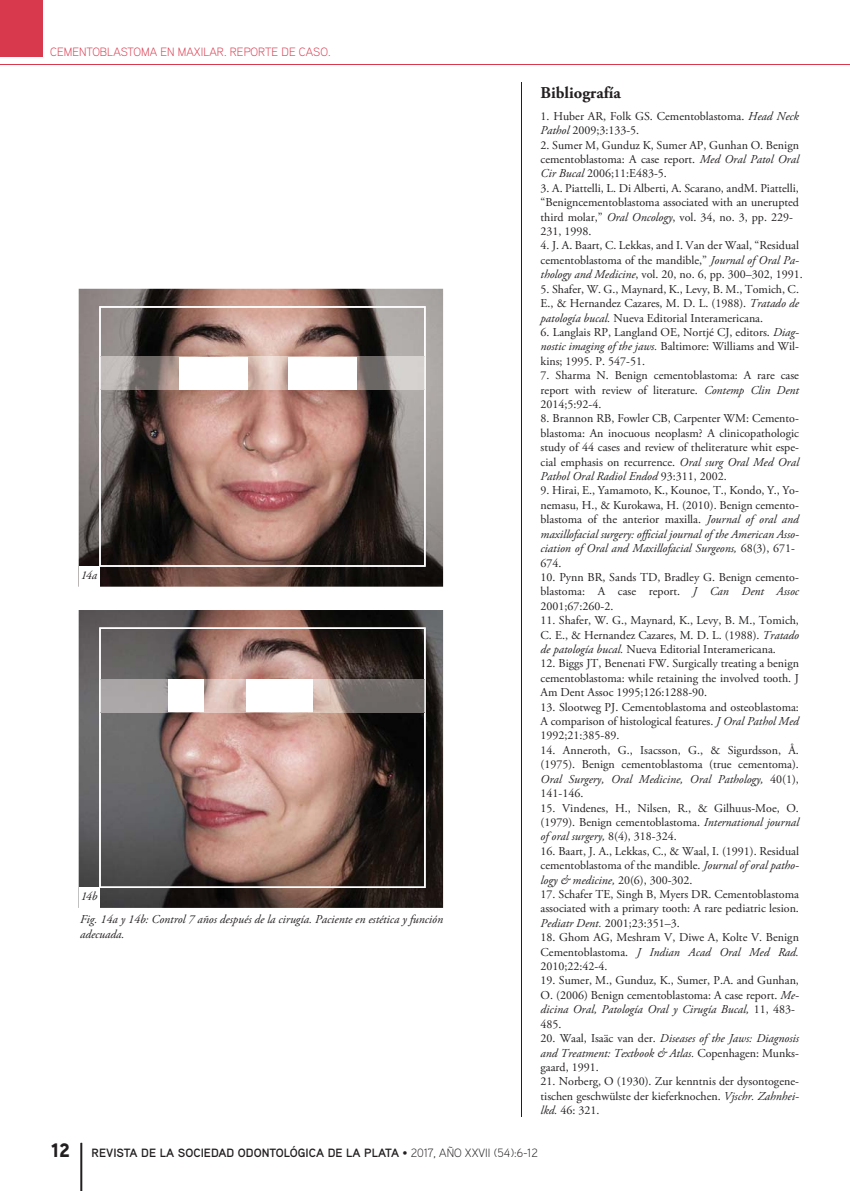
<style>
.page{position:relative;width:850px;height:1191px;background:#fff}
.page>*{position:absolute;margin:0;border:0;box-sizing:border-box;transform-origin:0 0}
.t1{font:700 16.5px "Adobe Garamond Pro";color:#231f20}
.t2{font:12px/14.4px "Adobe Garamond Pro";color:#231f20;text-align:justify}
.t3{font:italic 12px/14.4px "Adobe Garamond Pro";color:#231f20}
.t4{font:700 12px "Aaux Pro";color:#231f20}
.t5{font:300 12px "Aaux Pro";color:#d8394d}
.s1{font-style:italic}
.s2{font-style:normal}
.s3{font-weight:900;font-size:19.5px}
.s4{font-weight:300}
</style>
<div class="page">
<hr style="left:0;top:64px;width:850px;height:1px;background:#d8394d">
<div style="left:0;top:0;width:42px;height:56px;background:#d8394d"></div>
<svg style="left:81px;top:1142px;width:1px;height:48px"></svg>
<img style="left:79px;top:289px;width:364px;height:297px">
<div style="left:79px;top:566px;width:21px;height:20px;background:#fff"></div>
<svg style="left:99px;top:306px;width:327px;height:260px"></svg>
<img style="left:101px;top:356px;width:323px;height:33px">
<hr style="left:424px;top:356px;width:1px;height:33px;background:#fff">
<hr style="left:100px;top:356px;width:1px;height:33px;background:#fff">
<img style="left:79px;top:610px;width:364px;height:297px">
<div style="left:79px;top:887px;width:21px;height:20px;background:#fff"></div>
<svg style="left:99px;top:627px;width:327px;height:260px"></svg>
<img style="left:101px;top:679px;width:323px;height:33px">
<hr style="left:424px;top:679px;width:1px;height:33px;background:#fff">
<hr style="left:100px;top:679px;width:1px;height:33px;background:#fff">
<hr style="left:521px;top:82px;width:1px;height:1034px;background:#231f20">
<div style="left:179px;top:356px;width:69px;height:33px;background:#fff"></div>
<div style="left:289px;top:356px;width:68px;height:33px;background:#fff"></div>
<div style="left:169px;top:679px;width:35px;height:33px;background:#fff"></div>
<div style="left:246px;top:679px;width:66px;height:33px;background:#fff"></div>
<p class="t5" style="left:50px;top:45px;width:282px">CEMENTOBLASTOMA EN MAXILAR. REPORTE DE CASO.</p>
<p class="t3" style="left:81px;top:569px;width:18px">14a</p>
<p class="t3" style="left:81px;top:890px;width:18px">14b</p>
<p class="t3" style="left:80px;top:912px;width:364px;line-height:15px">Fig. 14a y 14b: Control 7 años después de la cirugía. Paciente en estética y función adecuada.</p>
<p class="t1" style="left:541px;top:87px;width:82px">Bibliografía</p>
<p class="t2" style="left:541px;top:108px;width:260px">1. Huber AR, Folk GS. Cementoblastoma. <span class="s1">Head Neck<br>Pathol</span> 2009;3:133-5.</p>
<p class="t2" style="left:541px;top:137px;width:260px">2. Sumer M, Gunduz K, Sumer AP, Gunhan O. Benign cementoblastoma: A case report. <span class="s1">Med Oral Patol Oral Cir Bucal</span> 2006;11:E483-5.</p>
<p class="t2" style="left:541px;top:180px;width:260px;text-align:left">3. A. Piattelli, L. Di Alberti, A. Scarano, andM. Piattelli, “Benigncementoblastoma associated with an unerupted third molar,” <span class="s1">Oral Oncology</span>, vol. 34, no. 3, pp. 229- 231, 1998.</p>
<p class="t2" style="left:541px;top:238px;width:264px;text-align:left">4. J. A. Baart, C. Lekkas, and I. Van der Waal, “Residual cementoblastoma of the mandible,” <span class="s1">Journal of Oral Pa&shy;thology and Medicine</span>, vol. 20, no. 6, pp. 300–302, 1991.</p>
<p class="t2" style="left:541px;top:281px;width:260px">5. Shafer, W. G., Maynard, K., Levy, B. M., Tomich, C.<br>E., &amp; Hernandez Cazares, M. D. L. (1988). <span class="s1">Tratado de patología bucal.</span> Nueva Editorial Interamericana.</p>
<p class="t2" style="left:541px;top:324px;width:260px">6. Langlais RP, Langland OE, Nortjé CJ, editors. <span class="s1">Diag&shy;nostic imaging of the jaws.</span> Baltimore: Williams and Wil&shy;kins; 1995. P. 547-51.</p>
<p class="t2" style="left:541px;top:368px;width:260px">7. Sharma N. Benign cementoblastoma: A rare case report with review of literature. <span class="s1">Contemp Clin Dent </span>2014;5:92-4.</p>
<p class="t2" style="left:541px;top:411px;width:260px">8. Brannon RB, Fowler CB, Carpenter WM: Cemento&shy;blastoma: An inocuous neoplasm? A clinicopathologic study of 44 cases and review of theliterature whit espe&shy;cial emphasis on recurrence. <span class="s1">Oral surg Oral Med Oral Pathol Oral Radiol Endod</span> 93:311, 2002.</p>
<p class="t2" style="left:541px;top:483px;width:260px;text-align:left">9. Hirai, E., Yamamoto, K., Kounoe, T., Kondo, Y., Yo&shy;nemasu, H., &amp; Kurokawa, H. (2010). Benign cemento&shy;blastoma of the anterior maxilla. <span class="s1">Journal of oral and maxillofacial surgery: official journal of the American Asso&shy;ciation of Oral and Maxillofacial Surgeons,</span> 68(3), 671- 674.</p>
<p class="t2" style="left:541px;top:569px;width:260px">10. Pynn BR, Sands TD, Bradley G. Benign cemento&shy;blastoma: A case report. <span class="s1">J Can Dent Assoc </span>2001;67:260-2.</p>
<p class="t2" style="left:541px;top:612px;width:260px">11. Shafer, W. G., Maynard, K., Levy, B. M., Tomich, C. E., &amp; Hernandez Cazares, M. D. L. (1988). <span class="s1">Tratado de patología bucal.</span> Nueva Editorial Interamericana.</p>
<p class="t2" style="left:541px;top:656px;width:260px">12. Biggs JT, Benenati FW. Surgically treating a benign cementoblastoma: while retaining the involved tooth. J Am Dent Assoc 1995;126:1288-90.</p>
<p class="t2" style="left:541px;top:699px;width:260px">13. Slootweg PJ. Cementoblastoma and osteoblastoma:<br>A comparison of histological features. <span class="s1">J Oral Pathol Med </span>1992;21:385-89.</p>
<p class="t2" style="left:541px;top:742px;width:260px">14. Anneroth, G., Isacsson, G., &amp; Sigurdsson, Å. (1975). Benign cementoblastoma (true cementoma).<br><span class="s1">Oral Surgery, Oral Medicine, Oral Pathology,</span> 40(1), 141-146.</p>
<p class="t2" style="left:541px;top:800px;width:260px">15. Vindenes, H., Nilsen, R., &amp; Gilhuus-Moe, O. (1979). Benign cementoblastoma. <span class="s1">International journal of oral surgery,</span> 8(4), 318-324.</p>
<p class="t2" style="left:541px;top:843px;width:260px">16. Baart, J. A., Lekkas, C., &amp; Waal, I. (1991). Residual cementoblastoma of the mandible. <span class="s1">Journal of oral patho&shy;logy &amp; medicine,</span> 20(6), 300-302.</p>
<p class="t2" style="left:541px;top:886px;width:260px">17. Schafer TE, Singh B, Myers DR. Cementoblastoma associated with a primary tooth: A rare pediatric lesion.<br><span class="s1">Pediatr Dent.</span> 2001;23:351–3.</p>
<p class="t2" style="left:541px;top:929px;width:260px">18. Ghom AG, Meshram V, Diwe A, Kolte V. Benign Cementoblastoma. <span class="s1">J Indian Acad Oral Med Rad.<br></span>2010;22:42-4.</p>
<p class="t2" style="left:541px;top:972px;width:260px;text-align:left">19. Sumer, M., Gunduz, K., Sumer, P.A. and Gunhan, O. (2006) Benign cementoblastoma: A case report. <span class="s1">Me&shy;dicina Oral, Patología Oral y Cirugía Bucal,</span> 11, 483- 485.</p>
<p class="t3" style="left:541px;top:1031px;width:260px;text-align:justify"><span class="s2">20. Waal, Isaäc van der.</span> Diseases of the Jaws: Diagnosis and Treatment: Textbook &amp; Atlas. <span class="s2">Copenhagen: Munks&shy;gaard, 1991.</span></p>
<p class="t2" style="left:541px;top:1073px;width:260px">21. Norberg, O (1930). Zur kenntnis der dysontogene&shy;tischen geschwülste der kieferknochen. <span class="s1">Vjschr. Zahnhei&shy;lkd.</span> 46: 321.</p>
<p class="t4" style="left:51px;top:1148px;width:489px"><span class="s3">12</span> REVISTA DE LA SOCIEDAD ODONTOLÓGICA DE LA PLATA <span class="s4">• 2017, AÑO XXVII (54):6-12</span></p>
</div>
